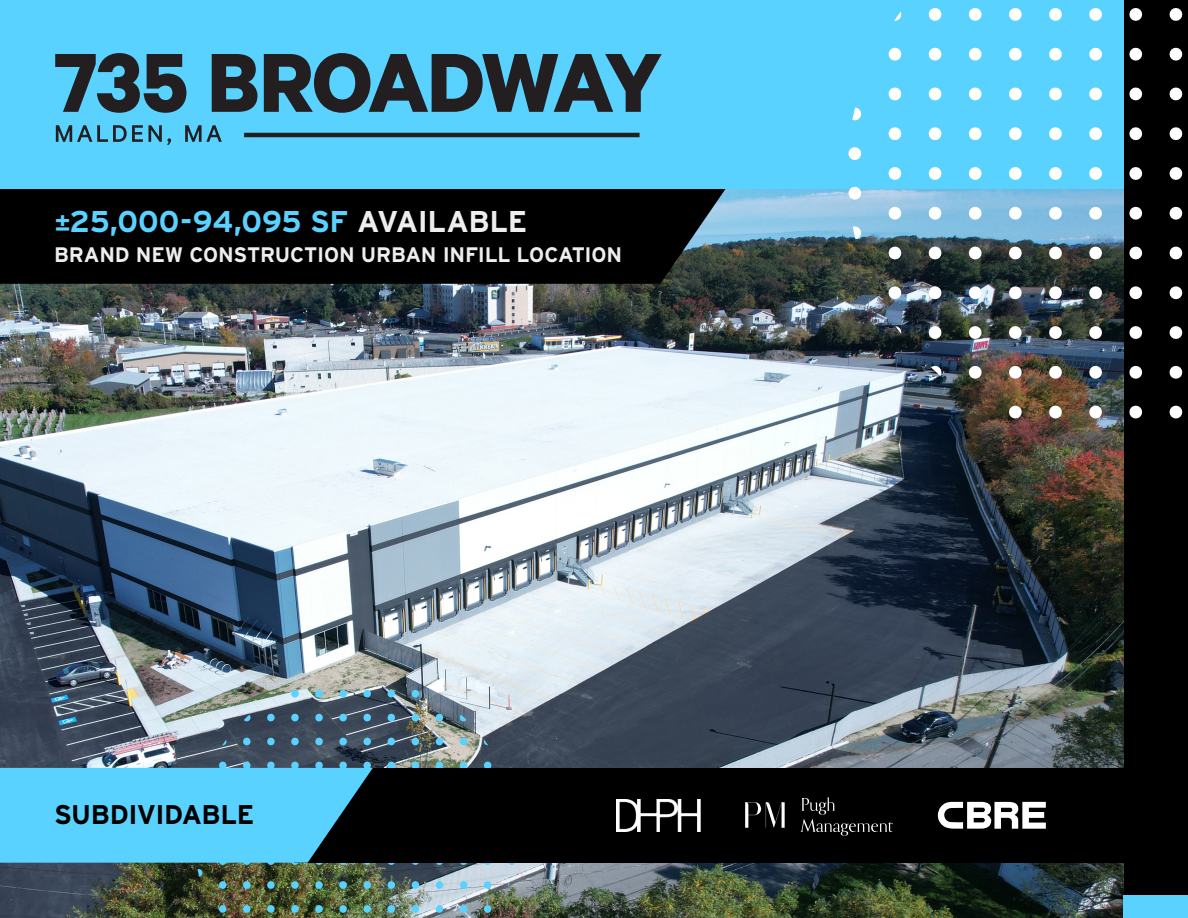
<style>
.page{position:relative;width:1188px;height:918px;background:#fff}
.page>*{position:absolute;margin:0;border:0;box-sizing:border-box;transform-origin:0 0}
.t1{font:700 30px "Interstate";letter-spacing:-.015em;color:#5ad2ff}
.t2{font:700 27px "Interstate";letter-spacing:-.02em;color:#000}
.t3{font:700 21px "Interstate";letter-spacing:-.01em;color:#eeeeef}
.s1{font-family:"Calibre"}
.s2{color:#eeeeef}
</style>
<div class="page">
<div style="left:1048px;top:0;width:140px;height:918px;background:#000"></div>
<div style="left:0;top:0;width:1123px;height:189px;background:#5ad2ff"></div>
<img style="left:0;top:189px;width:1123px;height:729px">
<svg style="left:460px;top:694px;width:7px;height:224px"></svg>
<svg style="left:412px;top:694px;width:7px;height:224px"></svg>
<svg style="left:508px;top:694px;width:8px;height:224px"></svg>
<svg style="left:387px;top:694px;width:8px;height:224px"></svg>
<svg style="left:484px;top:694px;width:7px;height:224px"></svg>
<svg style="left:436px;top:694px;width:7px;height:224px"></svg>
<div style="left:0;top:189px;width:725px;height:95px;background:#000"></div>
<div style="left:295px;top:768px;width:893px;height:95px;background:#000"></div>
<img style="left:0;top:694px;width:373px;height:224px">
<svg style="left:938px;top:802px;width:108px;height:27px"></svg>
<img style="left:616px;top:799px;width:84px;height:33px">
<svg style="left:745px;top:802px;width:40px;height:26px"></svg>
<svg style="left:800px;top:797px;width:93px;height:39px"></svg>
<div style="left:1123px;top:895px;width:65px;height:23px;background:#5ad2ff"></div>
<svg style="left:1129px;top:8px;width:13px;height:411px"></svg>
<img style="left:969px;top:8px;width:13px;height:422px">
<img style="left:889px;top:11px;width:12px;height:419px">
<img style="left:1049px;top:8px;width:13px;height:422px">
<img style="left:848px;top:107px;width:13px;height:302px">
<svg style="left:855px;top:423px;width:1px;height:13px"></svg>
<svg style="left:1170px;top:8px;width:12px;height:411px"></svg>
<img style="left:1009px;top:8px;width:13px;height:422px">
<svg style="left:929px;top:8px;width:12px;height:422px"></svg>
<img style="left:1089px;top:8px;width:13px;height:422px">
<svg style="left:56px;top:125px;width:166px;height:20px"></svg>
<svg style="left:55px;top:53px;width:607px;height:60px"></svg>
<hr style="left:244px;top:133px;width:396px;height:4px;background:#231f20">
<p class="t1" style="left:54px;top:205px;width:475px"><span class="s1">±</span>25,000-94,095 SF <span class="s2">AVAILABLE</span></p>
<p class="t3" style="left:54px;top:243px;width:570px">BRAND NEW CONSTRUCTION URBAN INFILL LOCATION</p>
<p class="t2" style="left:54px;top:800px;width:202px">SUBDIVIDABLE</p>
</div>
